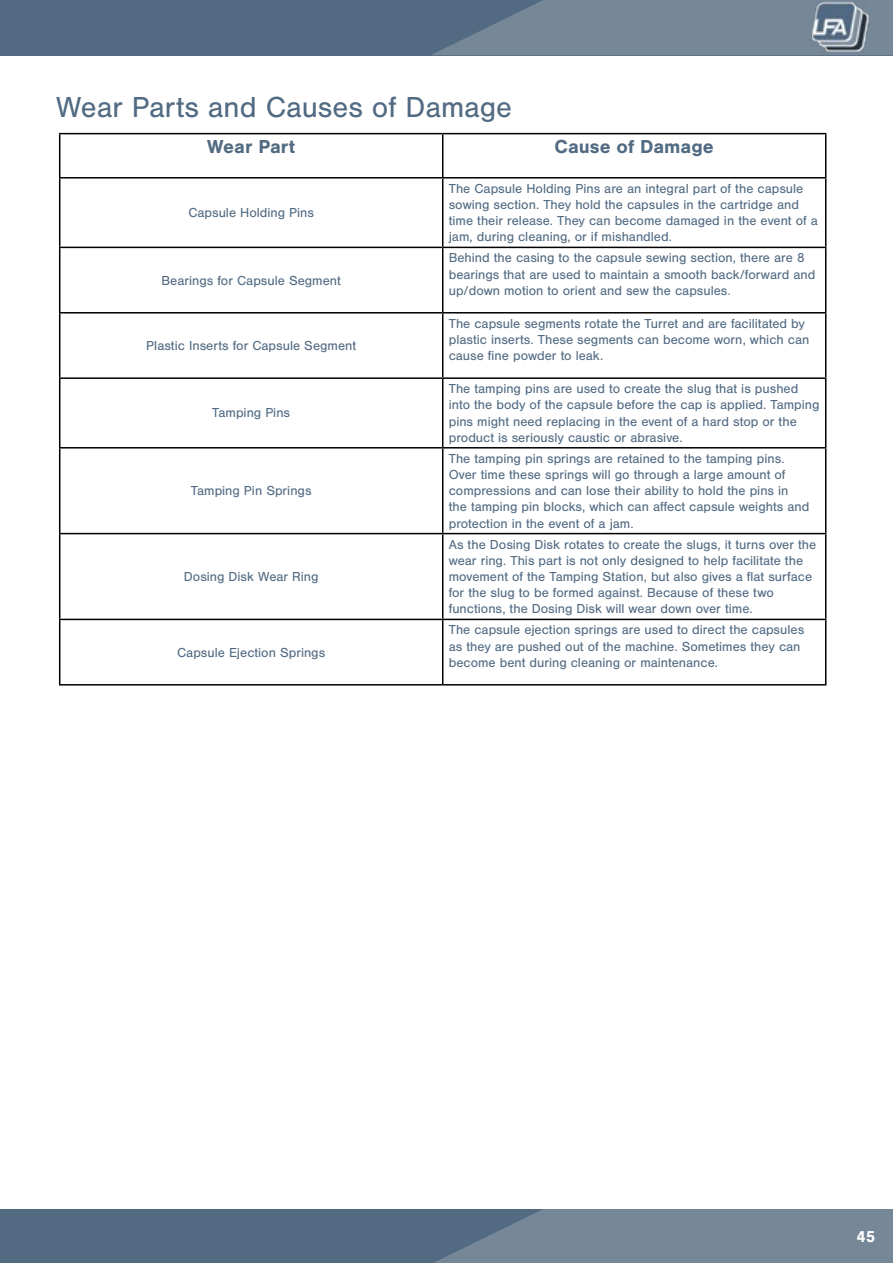
<style>
.page{position:relative;width:893px;height:1263px;background:#fff}
.page>*{position:absolute;margin:0;border:0;box-sizing:border-box;transform-origin:0 0}
.t1{font:30px "Nimbus San";color:#526b83}
.t2{font:700 19.5px "Nimbus San";color:#526b83}
.t3{font:700 16.5px "Nimbus San";color:#fff}
.t4{font:13.5px/16.2px "Nimbus San";color:#526b83}
</style>
<div class="page">
<div style="left:0;top:0;width:893px;height:55px;background:#526b83"></div>
<svg style="left:432px;top:0;width:461px;height:55px;background:#708394"></svg>
<div style="left:0;top:1209px;width:893px;height:54px;background:#526b83"></div>
<svg style="left:434px;top:1209px;width:459px;height:54px;background:#718394"></svg>
<img style="left:809px;top:0;width:63px;height:55px">
<hr style="left:59px;top:133px;width:384px;height:1px;background:#000">
<hr style="left:59px;top:134px;width:1px;height:43px;background:#000">
<hr style="left:443px;top:133px;width:383px;height:1px;background:#000">
<hr style="left:442px;top:134px;width:1px;height:43px;background:#000">
<hr style="left:825px;top:134px;width:1px;height:43px;background:#000">
<hr style="left:59px;top:177px;width:384px;height:2px;background:#000">
<hr style="left:59px;top:179px;width:1px;height:68px;background:#000">
<hr style="left:443px;top:177px;width:383px;height:2px;background:#000">
<hr style="left:442px;top:179px;width:1px;height:68px;background:#000">
<hr style="left:825px;top:179px;width:1px;height:68px;background:#000">
<hr style="left:59px;top:247px;width:384px;height:1px;background:#000">
<hr style="left:59px;top:248px;width:1px;height:64px;background:#000">
<hr style="left:443px;top:247px;width:383px;height:1px;background:#000">
<hr style="left:442px;top:248px;width:1px;height:64px;background:#000">
<hr style="left:825px;top:248px;width:1px;height:64px;background:#000">
<hr style="left:59px;top:312px;width:384px;height:1px;background:#000">
<hr style="left:59px;top:313px;width:1px;height:64px;background:#000">
<hr style="left:443px;top:312px;width:383px;height:1px;background:#000">
<hr style="left:442px;top:313px;width:1px;height:64px;background:#000">
<hr style="left:825px;top:313px;width:1px;height:64px;background:#000">
<hr style="left:59px;top:377px;width:384px;height:2px;background:#000">
<hr style="left:59px;top:379px;width:1px;height:68px;background:#000">
<hr style="left:443px;top:377px;width:383px;height:2px;background:#000">
<hr style="left:442px;top:379px;width:1px;height:68px;background:#000">
<hr style="left:825px;top:379px;width:1px;height:68px;background:#000">
<hr style="left:59px;top:447px;width:384px;height:1px;background:#000">
<hr style="left:59px;top:448px;width:1px;height:85px;background:#000">
<hr style="left:443px;top:447px;width:383px;height:1px;background:#000">
<hr style="left:442px;top:448px;width:1px;height:85px;background:#000">
<hr style="left:825px;top:448px;width:1px;height:85px;background:#000">
<hr style="left:59px;top:533px;width:384px;height:1px;background:#000">
<hr style="left:59px;top:534px;width:1px;height:85px;background:#000">
<hr style="left:443px;top:533px;width:383px;height:1px;background:#000">
<hr style="left:442px;top:534px;width:1px;height:85px;background:#000">
<hr style="left:825px;top:534px;width:1px;height:85px;background:#000">
<hr style="left:59px;top:619px;width:384px;height:1px;background:#000">
<hr style="left:59px;top:620px;width:1px;height:64px;background:#000">
<hr style="left:443px;top:619px;width:383px;height:1px;background:#000">
<hr style="left:442px;top:620px;width:1px;height:64px;background:#000">
<hr style="left:825px;top:620px;width:1px;height:64px;background:#000">
<hr style="left:59px;top:684px;width:384px;height:1px;background:#000">
<hr style="left:443px;top:684px;width:383px;height:1px;background:#000">
<h1 class="t1" style="left:56px;top:90px;width:457px">Wear Parts and Causes of Damage</h1>
<h2 class="t2" style="left:207px;top:135px;width:89px">Wear Part</h2>
<h2 class="t2" style="left:555px;top:135px;width:161px">Cause of Damage</h2>
<p class="t4" style="left:188px;top:205px;width:127px">Capsule Holding Pins</p>
<p class="t4" style="left:162px;top:272px;width:181px">Bearings for Capsule Segment</p>
<p class="t4" style="left:146px;top:338px;width:211px">Plastic Inserts for Capsule Segment</p>
<p class="t4" style="left:212px;top:405px;width:79px">Tamping Pins</p>
<p class="t4" style="left:191px;top:483px;width:122px">Tamping Pin Springs</p>
<p class="t4" style="left:184px;top:569px;width:136px">Dosing Disk Wear Ring</p>
<p class="t4" style="left:177px;top:644px;width:150px">Capsule Ejection Springs</p>
<p class="t4" style="left:449px;top:180px;width:371px">The Capsule Holding Pins are an integral part of the capsule sowing section. They hold the capsules in the cartridge and time their release. They can become damaged in the event of a jam, during cleaning, or if mishandled.</p>
<p class="t4" style="left:449px;top:250px;width:368px">Behind the casing to the capsule sewing section, there are 8 bearings that are used to maintain a smooth back/forward and up/down motion to orient and sew the capsules.</p>
<p class="t4" style="left:449px;top:315px;width:362px">The capsule segments rotate the Turret and are facilitated by plastic inserts. These segments can become worn, which can cause fine powder to leak.</p>
<p class="t4" style="left:449px;top:381px;width:372px">The tamping pins are used to create the slug that is pushed into the body of the capsule before the cap is applied. Tamping pins might need replacing in the event of a hard stop or the product is seriously caustic or abrasive.</p>
<p class="t4" style="left:449px;top:450px;width:362px">The tamping pin springs are retained to the tamping pins.<br>Over time these springs will go through a large amount of compressions and can lose their ability to hold the pins in the tamping pin blocks, which can affect capsule weights and protection in the event of a jam.</p>
<p class="t4" style="left:449px;top:536px;width:369px">As the Dosing Disk rotates to create the slugs, it turns over the wear ring. This part is not only designed to help facilitate the movement of the Tamping Station, but also gives a flat surface for the slug to be formed against. Because of these two functions, the Dosing Disk will wear down over time.</p>
<p class="t4" style="left:449px;top:622px;width:357px">The capsule ejection springs are used to direct the capsules as they are pushed out of the machine. Sometimes they can become bent during cleaning or maintenance.</p>
<p class="t3" style="left:856px;top:1227px;width:20px">45</p>
</div>
